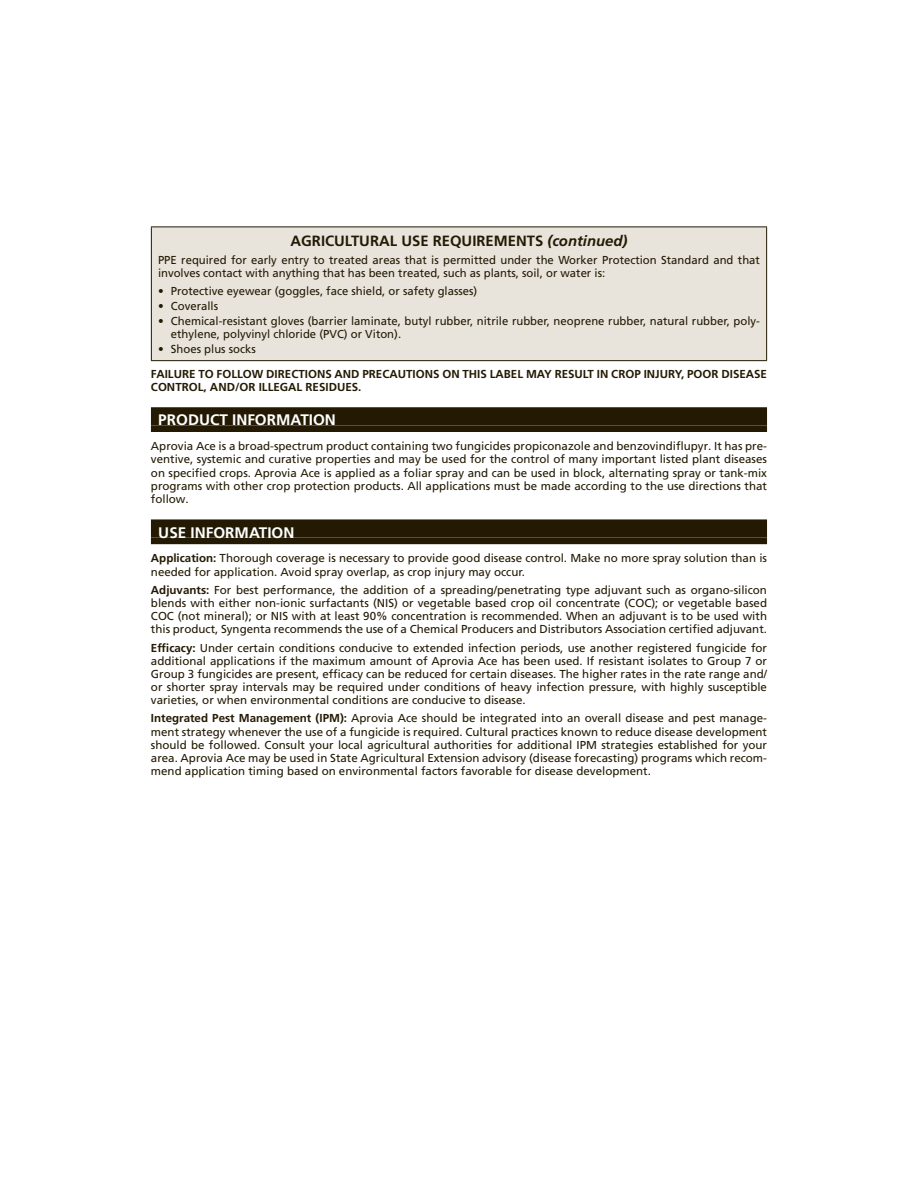
<style>
.page{position:relative;width:918px;height:1188px;background:#fff}
.page>*{position:absolute;margin:0;border:0;box-sizing:border-box;transform-origin:0 0}
.t1{font:700 15.3px "Frutiger LT Std";color:#fff}
.t2{font:700 14.85px "Frutiger LT Std";color:#241a04}
.t3{font:11.55px/13.2px "Frutiger LT Std";color:#241a04;text-align:justify}
.t4{font:700 11.55px/13.2px "Frutiger LT Std";color:#241a04}
.s1{font-style:italic}
.s2{font-weight:700}
</style>
<div class="page">
<div style="left:151px;top:407px;width:616px;height:18px;background:#241a04"></div>
<div style="left:151px;top:425px;width:616px;height:7px;background:#241a04"></div>
<div style="left:151px;top:519px;width:616px;height:19px;background:#241a04"></div>
<div style="left:151px;top:538px;width:616px;height:6px;background:#241a04"></div>
<div style="left:151px;top:227px;width:616px;height:134px;background:#e8e4dc"></div>
<hr style="left:151px;top:226px;width:616px;height:1px;background:#241a04">
<hr style="left:151px;top:227px;width:1px;height:133px;background:#241a04">
<hr style="left:766px;top:227px;width:1px;height:133px;background:#241a04">
<hr style="left:151px;top:360px;width:616px;height:1px;background:#241a04">
<p class="t2" style="left:291px;top:234px;width:338px">AGRICULTURAL USE REQUIREMENTS <span class="s1">(continued)</span></p>
<p class="t3" style="left:158px;top:254px;width:603px">PPE required for early entry to treated areas that is permitted under the Worker Protection Standard and that involves contact with anything that has been treated, such as plants, soil, or water is:</p>
<p class="t3" style="left:158px;top:286px;width:321px">• Protective eyewear (goggles, face shield, or safety glasses)</p>
<p class="t3" style="left:158px;top:300px;width:62px">• Coveralls</p>
<p class="t3" style="left:171px;top:315px;width:591px;text-indent:-13px">• Chemical-resistant gloves (barrier laminate, butyl rubber, nitrile rubber, neoprene rubber, natural rubber, poly&shy;ethylene, polyvinyl chloride (PVC) or Viton).</p>
<p class="t3" style="left:158px;top:343px;width:99px">• Shoes plus socks</p>
<p class="t4" style="left:151px;top:368px;width:618px">FAILURE TO FOLLOW DIRECTIONS AND PRECAUTIONS ON THIS LABEL MAY RESULT IN CROP INJURY, POOR DISEASE<br>CONTROL, AND/OR ILLEGAL RESIDUES.</p>
<h1 class="t1" style="left:158px;top:414px;width:179px">PRODUCT INFORMATION</h1>
<p class="t3" style="left:151px;top:440px;width:618px">Aprovia Ace is a broad-spectrum product containing two fungicides propiconazole and benzovindiflupyr. It has pre&shy;ventive, systemic and curative properties and may be used for the control of many important listed plant diseases on specified crops. Aprovia Ace is applied as a foliar spray and can be used in block, alternating spray or tank-mix programs with other crop protection products. All applications must be made according to the use directions that follow.</p>
<h1 class="t1" style="left:158px;top:526px;width:138px">USE INFORMATION</h1>
<p class="t3" style="left:151px;top:553px;width:618px"><span class="s2">Application:</span> Thorough coverage is necessary to provide good disease control. Make no more spray solution than is needed for application. Avoid spray overlap, as crop injury may occur.</p>
<p class="t3" style="left:151px;top:584px;width:618px"><span class="s2">Adjuvants:</span> For best performance, the addition of a spreading/penetrating type adjuvant such as organo-silicon blends with either non-ionic surfactants (NIS) or vegetable based crop oil concentrate (COC); or vegetable based COC (not mineral); or NIS with at least 90% concentration is recommended. When an adjuvant is to be used with this product, Syngenta recommends the use of a Chemical Producers and Distributors Association certified adjuvant.</p>
<p class="t3" style="left:151px;top:642px;width:618px"><span class="s2">Efficacy:</span> Under certain conditions conducive to extended infection periods, use another registered fungicide for additional applications if the maximum amount of Aprovia Ace has been used. If resistant isolates to Group 7 or Group 3 fungicides are present, efficacy can be reduced for certain diseases. The higher rates in the rate range and/ or shorter spray intervals may be required under conditions of heavy infection pressure, with highly susceptible varieties, or when environmental conditions are conducive to disease.</p>
<p class="t3" style="left:151px;top:713px;width:618px"><span class="s2">Integrated Pest Management (IPM):</span> Aprovia Ace should be integrated into an overall disease and pest manage&shy;ment strategy whenever the use of a fungicide is required. Cultural practices known to reduce disease development should be followed. Consult your local agricultural authorities for additional IPM strategies established for your area. Aprovia Ace may be used in State Agricultural Extension advisory (disease forecasting) programs which recom&shy;mend application timing based on environmental factors favorable for disease development.</p>
</div>
